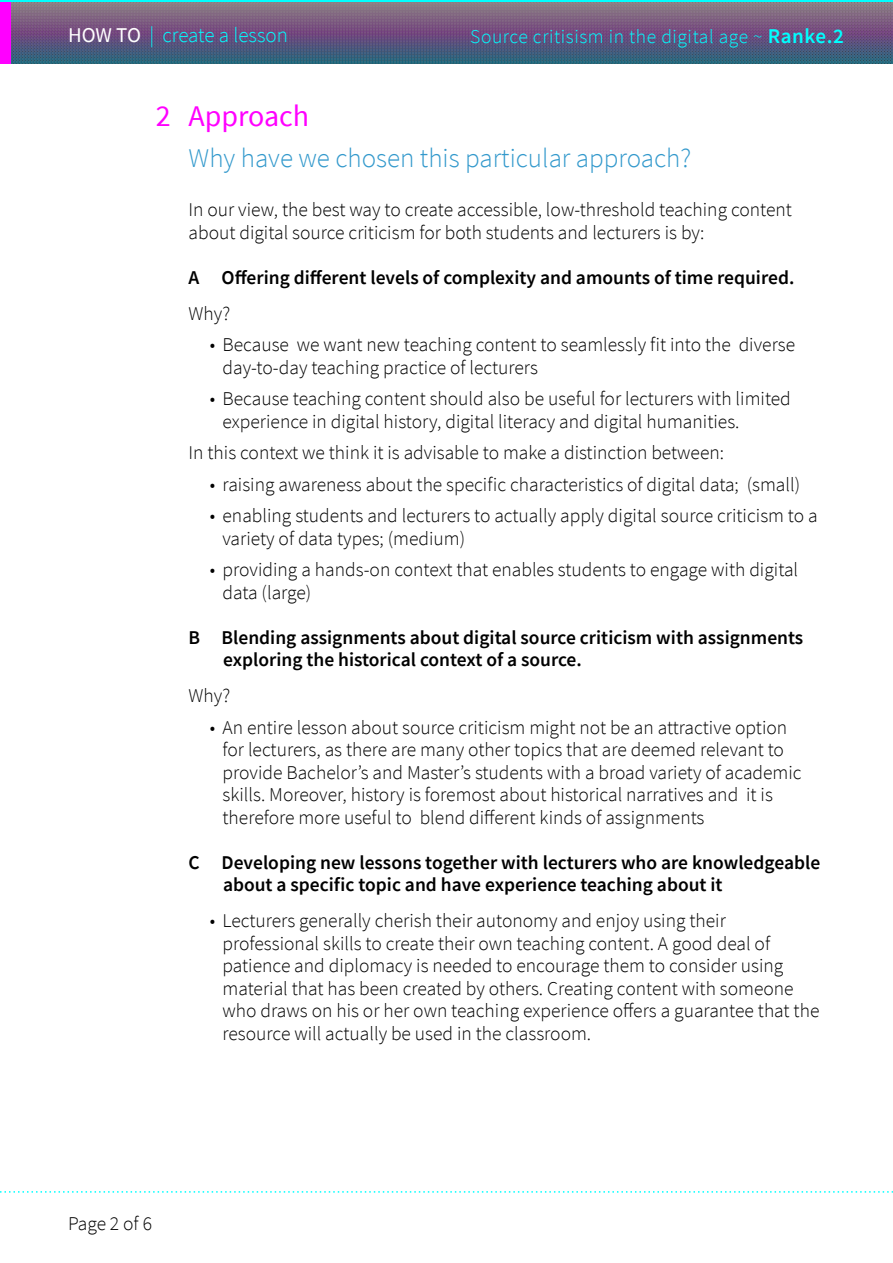
<style>
.page{position:relative;width:893px;height:1263px;background:#fff}
.page>*{position:absolute;margin:0;border:0;box-sizing:border-box;transform-origin:0 0}
.Section_1___subtitle{font:30px "Source Sans Pro";color:#f0f}
.nrs_Section{font:30px "Source Sans Pro";color:#f0f}
.Subsection{font:300 27px "Source Sans Pro";color:#39c}
.t1{font:300 21px "Source Sans Pro";color:#0ff}
.Body_text{font:300 19.5px/22.5px "Source Sans Pro";color:#000}
.Subkop{font:600 19.5px/22.5px "Source Sans Pro";color:#000}
.t2{font:300 19.5px "Source Sans Pro";letter-spacing:.03em;color:#0ff}
.s1{font-weight:400;color:#fff}
.s2{font-weight:600;font-size:21px}
</style>
<div class="page">
<img style="left:10px;top:2px;width:883px;height:61px">
<svg style="left:0;top:1191px;width:893px;height:2px"></svg>
<div style="left:0;top:0;width:10px;height:63px;background:#f0f"></div>
<hr style="left:0;top:0;width:893px;height:2px;background:#0ff">
<p class="t1" style="left:68px;top:22px;width:221px"><span class="s1">HOW TO</span> | create a lesson</p>
<p class="t2" style="left:470px;top:25px;width:375px">Source critisism in the digital age ~ <span class="s2">Ranke.2</span></p>
<p class="nrs_Section" style="left:156px;top:97px;width:16px">2</p>
<p class="Section_1___subtitle" style="left:189px;top:97px;width:122px">Approach</p>
<p class="Subsection" style="left:189px;top:141px;width:504px">Why have we chosen this particular approach?</p>
<p class="Body_text" style="left:189px;top:198px;width:605px">In our view, the best way to create accessible, low-threshold teaching content about digital source criticism for both students and lecturers is by:</p>
<p class="Subkop" style="left:189px;top:266px;width:607px">A Offering different levels of complexity and amounts of time required.</p>
<p class="Body_text" style="left:189px;top:302px;width:43px">Why?</p>
<p class="Body_text" style="left:223px;top:333px;width:574px;text-indent:-13px">• Because we want new teaching content to seamlessly fit into the diverse day-to-day teaching practice of lecturers</p>
<p class="Body_text" style="left:223px;top:387px;width:570px;text-indent:-13px">• Because teaching content should also be useful for lecturers with limited experience in digital history, digital literacy and digital humanities.</p>
<p class="Body_text" style="left:189px;top:441px;width:537px">In this context we think it is advisable to make a distinction between:</p>
<p class="Body_text" style="left:210px;top:473px;width:592px">• raising awareness about the specific characteristics of digital data; (small)</p>
<p class="Body_text" style="left:223px;top:504px;width:597px;text-indent:-13px">• enabling students and lecturers to actually apply digital source criticism to a variety of data types; (medium)</p>
<p class="Body_text" style="left:223px;top:558px;width:577px;text-indent:-13px">• providing a hands-on context that enables students to engage with digital data (large)</p>
<p class="Subkop" style="left:223px;top:626px;width:582px;text-indent:-35px">B Blending assignments about digital source criticism with assignments exploring the historical context of a source.</p>
<p class="Body_text" style="left:189px;top:684px;width:43px">Why?</p>
<p class="Body_text" style="left:223px;top:716px;width:581px;text-indent:-13px">• An entire lesson about source criticism might not be an attractive option for lecturers, as there are many other topics that are deemed relevant to provide Bachelor’s and Master’s students with a broad variety of academic skills. Moreover, history is foremost about historical narratives and it is therefore more useful to blend different kinds of assignments</p>
<p class="Subkop" style="left:223px;top:851px;width:599px;text-indent:-35px">C Developing new lessons together with lecturers who are knowledgeable about a specific topic and have experience teaching about it</p>
<p class="Body_text" style="left:223px;top:909px;width:598px;text-indent:-13px">• Lecturers generally cherish their autonomy and enjoy using their professional skills to create their own teaching content. A good deal of patience and diplomacy is needed to encourage them to consider using material that has been created by others. Creating content with someone who draws on his or her own teaching experience offers a guarantee that the resource will actually be used in the classroom.</p>
<p class="Body_text" style="left:68px;top:1212px;width:85px">Page 2 of 6</p>
</div>
